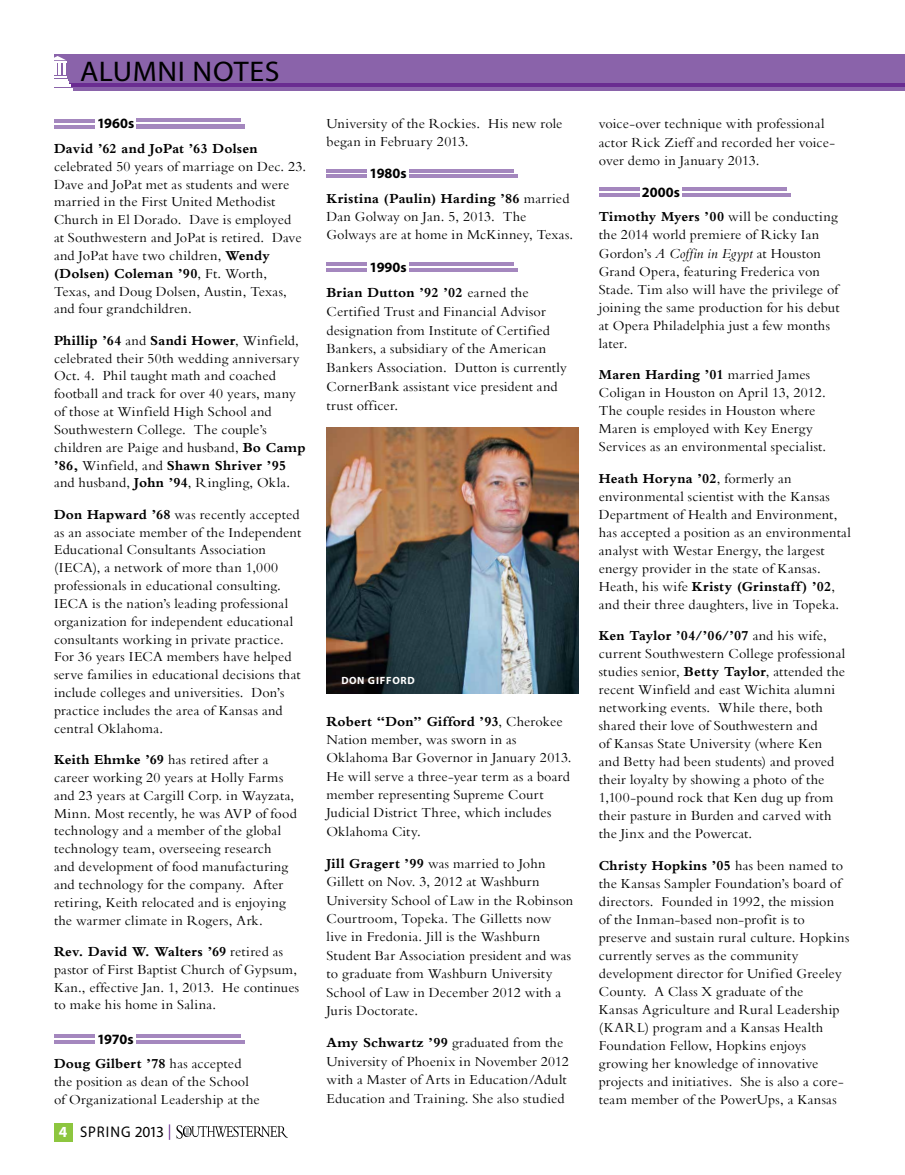
<style>
.page{position:relative;width:905px;height:1175px;background:#fff}
.page>*{position:absolute;margin:0;border:0;box-sizing:border-box;transform-origin:0 0}
.t1{font:28.5px "Myriad Pro";letter-spacing:.015em;color:#000;scale:1.05 1}
.t2{font:15.45px "Myriad Pro";letter-spacing:.06em;color:#000;scale:.95 1}
.t3{font:14.25px/18px "Bembo";letter-spacing:.01em;color:#000}
.t4{font:700 14.25px "Myriad Pro";color:#000}
.t5{font:700 14.25px "Bembo";letter-spacing:.01em;color:#000}
.t6{font:700 10.5px "Myriad Pro";letter-spacing:.05em;color:#fff}
.s1{font-weight:700}
.s2{font-weight:700;color:#fff}
.s3{color:#6a2c91}
.s4{font-style:italic}
</style>
<div class="page">
<svg style="left:176px;top:1125px;width:112px;height:13px"></svg>
<div style="left:54px;top:1122px;width:18px;height:19px;background:#8dc63f"></div>
<hr style="left:54px;top:119px;width:40px;height:4px;background:#a487be">
<hr style="left:54px;top:125px;width:40px;height:3px;background:#a487be">
<hr style="left:137px;top:118px;width:104px;height:4px;background:#a487be">
<hr style="left:137px;top:124px;width:108px;height:4px;background:#a487be">
<hr style="left:54px;top:1034px;width:40px;height:4px;background:#a487be">
<hr style="left:54px;top:1040px;width:40px;height:3px;background:#a487be">
<hr style="left:136px;top:1034px;width:104px;height:4px;background:#a487be">
<hr style="left:136px;top:1040px;width:108px;height:3px;background:#a487be">
<hr style="left:326px;top:169px;width:41px;height:3px;background:#a487be">
<hr style="left:326px;top:174px;width:41px;height:4px;background:#a487be">
<hr style="left:409px;top:169px;width:104px;height:3px;background:#a487be">
<hr style="left:409px;top:174px;width:108px;height:4px;background:#a487be">
<hr style="left:326px;top:262px;width:41px;height:4px;background:#a487be">
<hr style="left:326px;top:268px;width:41px;height:4px;background:#a487be">
<hr style="left:409px;top:262px;width:104px;height:4px;background:#a487be">
<hr style="left:409px;top:268px;width:108px;height:4px;background:#a487be">
<img style="left:326px;top:427px;width:252px;height:267px">
<hr style="left:598px;top:188px;width:41px;height:3px;background:#a487be">
<hr style="left:598px;top:193px;width:41px;height:4px;background:#a487be">
<hr style="left:682px;top:188px;width:104px;height:3px;background:#a487be">
<hr style="left:682px;top:193px;width:108px;height:4px;background:#a487be">
<div style="left:54px;top:54px;width:850px;height:36px;background:#8a63aa"></div>
<hr style="left:54px;top:84px;width:850px;height:3px;background:#6a2c91">
<hr style="left:43px;top:88px;width:29px;height:3px;background:#fff">
<hr style="left:45px;top:85px;width:25px;height:2px;background:#fff">
<hr style="left:47px;top:82px;width:22px;height:2px;background:#fff">
<svg style="left:54px;top:56px;width:13px;height:25px"></svg>
<h1 class="t1" style="left:80px;top:54px;width:189px">ALUMNI NOTES</h1>
<p class="t4" style="left:97px;top:114px;width:39px">1960s</p>
<p class="t5" style="left:54px;top:140px;width:205px">David ’62 and JoPat ’63 Dolsen</p>
<p class="t3" style="left:54px;top:157px;width:253px">celebrated 50 years of marriage on Dec. 23.<br>Dave and JoPat met as students and were married in the First United Methodist Church in El Dorado. Dave is employed<br>at Southwestern and JoPat is retired. Dave and JoPat have two children, <span class="s1">Wendy (Dolsen) Coleman ’90</span>, Ft. Worth, Texas, and Doug Dolsen, Austin, Texas, and four grandchildren.</p>
<p class="t3" style="left:54px;top:331px;width:253px"><span class="s1">Phillip ’64</span> and <span class="s1">Sandi Hower</span>, Winfield, celebrated their 50th wedding anniversary Oct. 4. Phil taught math and coached football and track for over 40 years, many of those at Winfield High School and Southwestern College. The couple’s children are Paige and husband, <span class="s1">Bo Camp ’86,</span> Winfield, and <span class="s1">Shawn Shriver ’95 </span>and husband, <span class="s1">John ’94</span>, Ringling, Okla.</p>
<p class="t3" style="left:54px;top:505px;width:249px"><span class="s1">Don Hapward ’68</span> was recently accepted as an associate member of the Independent Educational Consultants Association (IECA), a network of more than 1,000 professionals in educational consulting.<br>IECA is the nation’s leading professional organization for independent educational consultants working in private practice.<br>For 36 years IECA members have helped serve families in educational decisions that include colleges and universities. Don’s practice includes the area of Kansas and central Oklahoma.</p>
<p class="t3" style="left:54px;top:750px;width:244px"><span class="s1">Keith Ehmke ’69</span> has retired after a career working 20 years at Holly Farms and 23 years at Cargill Corp. in Wayzata, Minn. Most recently, he was AVP of food technology and a member of the global technology team, overseeing research<br>and development of food manufacturing and technology for the company. After retiring, Keith relocated and is enjoying the warmer climate in Rogers, Ark.</p>
<p class="t3" style="left:54px;top:942px;width:247px"><span class="s1">Rev. David W. Walters ’69</span> retired as pastor of First Baptist Church of Gypsum, Kan., effective Jan. 1, 2013. He continues to make his home in Salina.</p>
<p class="t4" style="left:97px;top:1029px;width:38px">1970s</p>
<p class="t3" style="left:54px;top:1054px;width:207px"><span class="s1">Doug Gilbert ’78</span> has accepted the position as dean of the School of Organizational Leadership at the</p>
<p class="t2" style="left:59px;top:1122px;width:120px"><span class="s2">4</span> SPRING 2013 <span class="s3">|</span></p>
<p class="t3" style="left:326px;top:114px;width:238px">University of the Rockies. His new role began in February 2013.</p>
<p class="t4" style="left:369px;top:164px;width:39px">1980s</p>
<p class="t3" style="left:326px;top:189px;width:248px"><span class="s1">Kristina (Paulin) Harding ’86</span> married<br>Dan Golway on Jan. 5, 2013. The<br>Golways are at home in McKinney, Texas.</p>
<p class="t4" style="left:369px;top:257px;width:39px">1990s</p>
<p class="t3" style="left:326px;top:283px;width:242px;line-height:18.8px"><span class="s1">Brian Dutton ’92 ’02</span> earned the Certified Trust and Financial Advisor designation from Institute of Certified Bankers, a subsidiary of the American Bankers Association. Dutton is currently CornerBank assistant vice president and trust officer.</p>
<p class="t6" style="left:341px;top:673px;width:74px">Don Gifford</p>
<p class="t3" style="left:326px;top:712px;width:247px"><span class="s1">Robert “Don” Gifford ’93</span>, Cherokee Nation member, was sworn in as Oklahoma Bar Governor in January 2013.<br>He will serve a three-year term as a board member representing Supreme Court Judicial District Three, which includes Oklahoma City.</p>
<p class="t3" style="left:326px;top:853px;width:248px;line-height:18.5px"><span class="s1">Jill Gragert ’99</span> was married to John Gillett on Nov. 3, 2012 at Washburn University School of Law in the Robinson Courtroom, Topeka. The Gilletts now live in Fredonia. Jill is the Washburn Student Bar Association president and was to graduate from Washburn University School of Law in December 2012 with a Juris Doctorate.</p>
<p class="t3" style="left:326px;top:1033px;width:244px;line-height:18.5px"><span class="s1">Amy Schwartz ’99</span> graduated from the University of Phoenix in November 2012 with a Master of Arts in Education/Adult Education and Training. She also studied</p>
<p class="t3" style="left:598px;top:114px;width:238px;line-height:18.5px">voice-over technique with professional actor Rick Zieff and recorded her voice&shy;over demo in January 2013.</p>
<p class="t4" style="left:642px;top:183px;width:39px">2000s</p>
<p class="t3" style="left:598px;top:208px;width:242px"><span class="s1">Timothy Myers ’00</span> will be conducting the 2014 world premiere of Ricky Ian Gordon’s <span class="s4">A Coffin in Egypt</span> at Houston Grand Opera, featuring Frederica von Stade. Tim also will have the privilege of joining the same production for his debut at Opera Philadelphia just a few months later.</p>
<p class="t3" style="left:598px;top:365px;width:229px"><span class="s1">Maren Harding ’01</span> married James Coligan in Houston on April 13, 2012.<br>The couple resides in Houston where Maren is employed with Key Energy Services as an environmental specialist.</p>
<p class="t3" style="left:598px;top:469px;width:254px"><span class="s1">Heath Horyna ’02</span>, formerly an environmental scientist with the Kansas Department of Health and Environment, has accepted a position as an environmental analyst with Westar Energy, the largest energy provider in the state of Kansas.<br>Heath, his wife <span class="s1">Kristy (Grinstaff) ’02</span>, and their three daughters, live in Topeka.</p>
<p class="t3" style="left:598px;top:626px;width:248px"><span class="s1">Ken Taylor ’04/’06/’07</span> and his wife, current Southwestern College professional studies senior, <span class="s1">Betty Taylor</span>, attended the recent Winfield and east Wichita alumni networking events. While there, both shared their love of Southwestern and<br>of Kansas State University (where Ken and Betty had been students) and proved their loyalty by showing a photo of the 1,100-pound rock that Ken dug up from their pasture in Burden and carved with the Jinx and the Powercat.</p>
<p class="t3" style="left:598px;top:855px;width:252px"><span class="s1">Christy Hopkins ’05</span> has been named to the Kansas Sampler Foundation’s board of directors. Founded in 1992, the mission<br>of the Inman-based non-profit is to preserve and sustain rural culture. Hopkins currently serves as the community development director for Unified Greeley County. A Class X graduate of the<br>Kansas Agriculture and Rural Leadership (KARL) program and a Kansas Health Foundation Fellow, Hopkins enjoys growing her knowledge of innovative projects and initiatives. She is also a core&shy;team member of the PowerUps, a Kansas</p>
</div>
